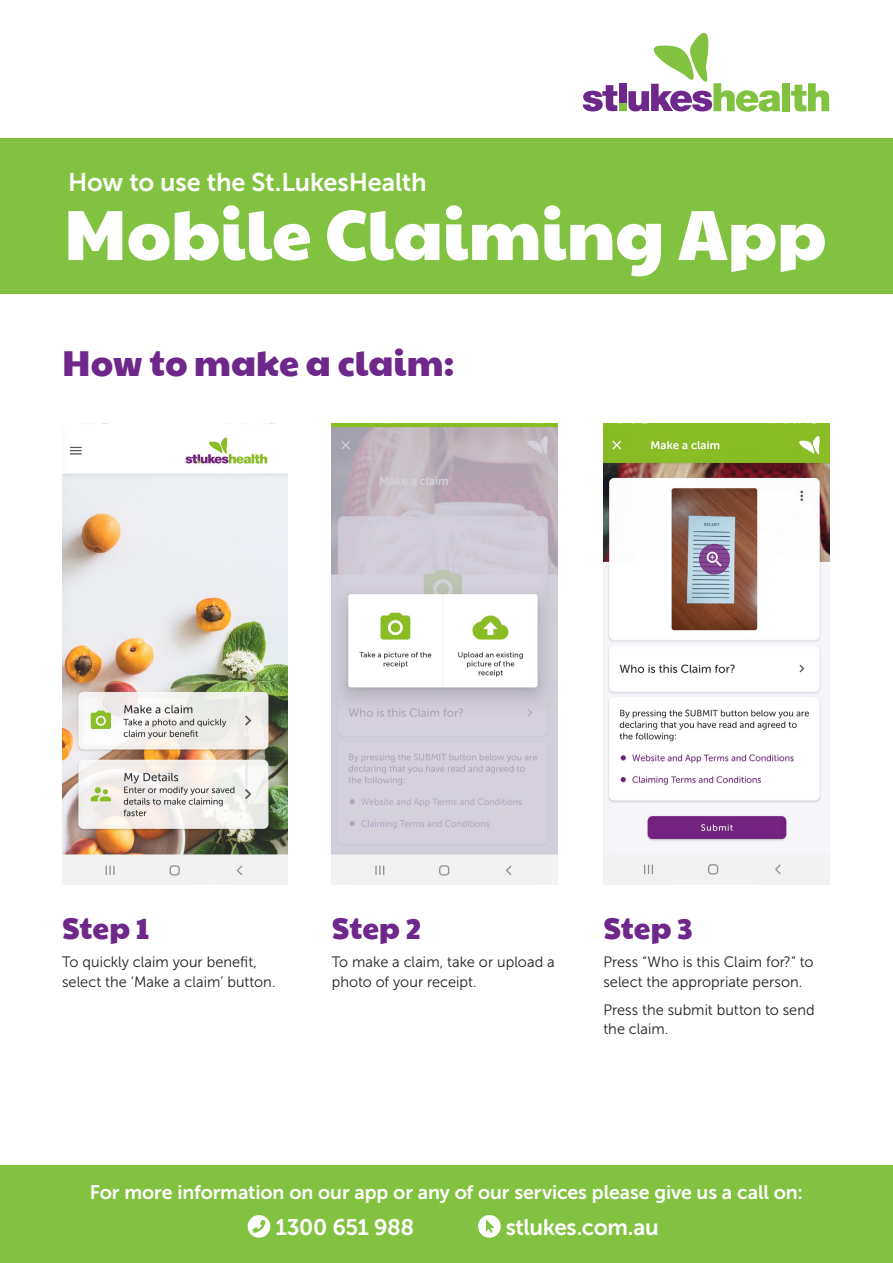
<style>
.page{position:relative;width:893px;height:1263px;background:#fff}
.page>*{position:absolute;margin:0;border:0;box-sizing:border-box;transform-origin:0 0}
.t1{font:71.25px "Paytone One";letter-spacing:-.005em;color:#fff}
.t2{font:36px "Paytone One";color:#6e278a}
.t3{font:30px "Paytone One";color:#6e278a}
.t4{font:25.5px "Museo Sans 700";letter-spacing:-.005em;color:#fff}
.ContactDetails{font:22.5px "Museo Sans 700";letter-spacing:-.02em;color:#fff}
.body_text{font:19.5px "Museo Sans 700";letter-spacing:-.005em;color:#fff}
.body_text-2{font:15px/19.5px "Museo Sans 300";color:#231f20}
</style>
<div class="page">
<div style="left:0;top:138px;width:893px;height:155px;background:#81c340"></div>
<div style="left:0;top:1165px;width:893px;height:98px;background:#81c340"></div>
<img style="left:62px;top:437px;width:226px;height:447px">
<img style="left:332px;top:424px;width:226px;height:460px">
<img style="left:603px;top:424px;width:226px;height:460px">
<svg style="left:248px;top:1215px;width:22px;height:23px"></svg>
<svg style="left:478px;top:1215px;width:23px;height:23px"></svg>
<svg style="left:583px;top:85px;width:34px;height:26px"></svg>
<div style="left:619px;top:84px;width:7px;height:27px;background:#6e278a"></div>
<div style="left:782px;top:83px;width:8px;height:28px;background:#81c340"></div>
<svg style="left:791px;top:83px;width:38px;height:28px"></svg>
<svg style="left:628px;top:33px;width:153px;height:79px"></svg>
<div style="left:619px;top:103px;width:7px;height:8px;background:#81c340"></div>
<p class="t4" style="left:68px;top:168px;width:360px">How to use the St.LukesHealth</p>
<p class="t1" style="left:64px;top:178px;width:764px">Mobile Claiming App</p>
<p class="t2" style="left:62px;top:335px;width:394px">How to make a claim:</p>
<p class="t3" style="left:62px;top:905px;width:89px">Step 1</p>
<p class="body_text-2" style="left:62px;top:952px;width:215px">To quickly claim your benefit, select the ‘Make a claim’ button.</p>
<p class="t3" style="left:332px;top:905px;width:91px">Step 2</p>
<p class="body_text-2" style="left:332px;top:952px;width:224px">To make a claim, take or upload a photo of your receipt.</p>
<p class="t3" style="left:603px;top:905px;width:91px">Step 3</p>
<p class="body_text-2" style="left:603px;top:952px;width:211px">Press “Who is this Claim for?” to select the appropriate person.</p>
<p class="body_text-2" style="left:603px;top:1000px;width:213px">Press the submit button to send the claim.</p>
<p class="body_text" style="left:90px;top:1181px;width:715px">For more information on our app or any of our services please give us a call on:</p>
<p class="ContactDetails" style="left:275px;top:1214px;width:140px">1300 651 988</p>
<p class="ContactDetails" style="left:506px;top:1214px;width:155px">stlukes.com.au</p>
</div>
